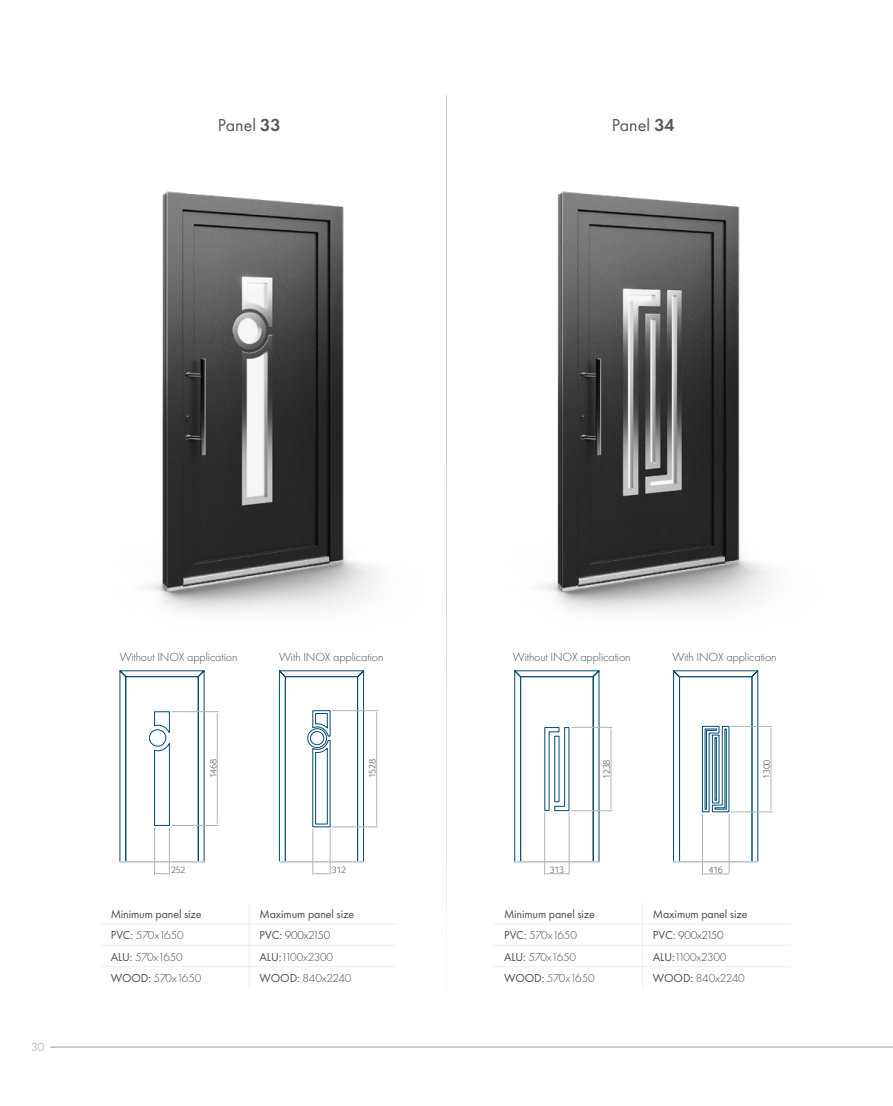
<style>
.page{position:relative;width:893px;height:1106px;background:#fff}
.page>*{position:absolute;margin:0;border:0;box-sizing:border-box;transform-origin:0 0}
.t1{font:18px "Futura PT";color:#575756}
.t2{font:300 12.3px "Futura PT";letter-spacing:-.01em;color:#474f53}
.t3{font:300 12px "Futura PT";letter-spacing:-.01em;color:#474f53}
.t4{font:12px "Futura PT";letter-spacing:-.01em;color:#474f53}
.t5{font:300 12px "Futura PT";letter-spacing:-.02em;color:#3c3c3b}
.t6{font:300 12px "Futura PT";color:#9d9d9c}
.t7{font:300 9.6px "Foco";letter-spacing:-.05em;color:#575756}
.t8{font:300 9.45px "Foco";letter-spacing:-.05em;color:#575756}
.s1{font-weight:600}
.s2{font-weight:400}
.s3{font-weight:400;color:#474f53}
</style>
<div class="page">
<hr style="left:50px;top:1046px;width:843px;height:1px;background:#9d9d9c">
<img style="left:148px;top:191px;width:226px;height:420px">
<img style="left:543px;top:191px;width:227px;height:420px">
<hr style="left:446px;top:95px;width:1px;height:921px;background:#c6c6c6">
<hr style="left:100px;top:923px;width:149px;height:1px;background:#ededed">
<hr style="left:249px;top:923px;width:149px;height:1px;background:#ededed">
<hr style="left:100px;top:945px;width:149px;height:1px;background:#ededed">
<hr style="left:249px;top:945px;width:149px;height:1px;background:#ededed">
<hr style="left:100px;top:966px;width:149px;height:1px;background:#ededed">
<hr style="left:249px;top:966px;width:149px;height:1px;background:#ededed">
<svg style="left:249px;top:903px;width:1px;height:84px"></svg>
<hr style="left:494px;top:923px;width:149px;height:1px;background:#ededed">
<hr style="left:643px;top:923px;width:148px;height:1px;background:#ededed">
<hr style="left:494px;top:945px;width:149px;height:1px;background:#ededed">
<hr style="left:643px;top:945px;width:148px;height:1px;background:#ededed">
<hr style="left:494px;top:966px;width:149px;height:1px;background:#ededed">
<hr style="left:643px;top:966px;width:148px;height:1px;background:#ededed">
<svg style="left:642px;top:903px;width:1px;height:84px"></svg>
<svg style="left:278px;top:670px;width:87px;height:192px"></svg>
<div style="left:279px;top:861px;width:85px;height:1px;border:1px solid #dadada"></div>
<hr style="left:332px;top:710px;width:46px;height:1px;background:#b3b2b2">
<hr style="left:332px;top:826px;width:46px;height:1px;background:#b3b2b2">
<hr style="left:313px;top:829px;width:1px;height:45px;background:#b3b2b2">
<hr style="left:330px;top:829px;width:1px;height:45px;background:#b3b2b2">
<svg style="left:314px;top:873px;width:15px;height:1px"></svg>
<hr style="left:376px;top:712px;width:1px;height:113px;background:#b3b2b2">
<svg style="left:119px;top:670px;width:86px;height:192px"></svg>
<div style="left:120px;top:861px;width:84px;height:1px;border:1px solid #dadada"></div>
<hr style="left:172px;top:711px;width:46px;height:1px;background:#b3b2b2">
<hr style="left:172px;top:825px;width:46px;height:1px;background:#b3b2b2">
<hr style="left:154px;top:828px;width:1px;height:46px;background:#b3b2b2">
<hr style="left:169px;top:828px;width:1px;height:46px;background:#b3b2b2">
<svg style="left:156px;top:873px;width:12px;height:1px"></svg>
<hr style="left:217px;top:713px;width:1px;height:110px;background:#b3b2b2">
<svg style="left:673px;top:670px;width:86px;height:192px"></svg>
<svg style="left:712px;top:735px;width:7px;height:68px"></svg>
<div style="left:715px;top:737px;width:2px;height:63px;border:1px solid #034b70"></div>
<div style="left:673px;top:861px;width:85px;height:1px;border:1px solid #dadada"></div>
<hr style="left:731px;top:726px;width:41px;height:1px;background:#b3b2b2">
<hr style="left:731px;top:811px;width:41px;height:1px;background:#b3b2b2">
<svg style="left:704px;top:873px;width:24px;height:1px"></svg>
<hr style="left:702px;top:814px;width:1px;height:60px;background:#b3b2b2">
<hr style="left:729px;top:814px;width:1px;height:60px;background:#b3b2b2">
<hr style="left:771px;top:728px;width:1px;height:82px;background:#b3b2b2">
<svg style="left:514px;top:670px;width:86px;height:192px"></svg>
<svg style="left:554px;top:736px;width:5px;height:66px"></svg>
<div style="left:514px;top:861px;width:85px;height:1px;border:1px solid #dadada"></div>
<hr style="left:571px;top:727px;width:41px;height:1px;background:#b3b2b2">
<hr style="left:571px;top:810px;width:41px;height:1px;background:#b3b2b2">
<svg style="left:546px;top:873px;width:22px;height:1px"></svg>
<hr style="left:544px;top:812px;width:1px;height:62px;background:#b3b2b2">
<hr style="left:569px;top:812px;width:1px;height:62px;background:#b3b2b2">
<hr style="left:611px;top:729px;width:1px;height:80px;background:#b3b2b2">
<h1 class="t1" style="left:218px;top:114px;width:64px">Panel <span class="s1">33</span></h1>
<h1 class="t1" style="left:612px;top:114px;width:64px">Panel <span class="s1">34</span></h1>
<p class="t6" style="left:31px;top:1040px;width:15px">30</p>
<p class="t2" style="left:120px;top:649px;width:119px">Without INOX application</p>
<p class="t2" style="left:279px;top:649px;width:106px">With INOX application</p>
<p class="t2" style="left:513px;top:649px;width:119px">Without INOX application</p>
<p class="t2" style="left:672px;top:649px;width:106px">With INOX application</p>
<p class="t8" style="left:207px;top:778px;width:21px;rotate:-90deg">1468</p>
<p class="t8" style="left:366px;top:778px;width:21px;rotate:-90deg">1528</p>
<p class="t7" style="left:600px;top:778px;width:21px;rotate:-90deg">1238</p>
<p class="t7" style="left:760px;top:778px;width:21px;rotate:-90deg">1300</p>
<p class="t8" style="left:171px;top:863px;width:16px">252</p>
<p class="t8" style="left:332px;top:863px;width:16px">312</p>
<p class="t7" style="left:550px;top:863px;width:16px">313</p>
<p class="t7" style="left:708px;top:863px;width:16px">416</p>
<p class="t4" style="left:111px;top:906px;width:92px">Minimum panel size</p>
<p class="t4" style="left:259px;top:906px;width:96px">Maximum panel size</p>
<p class="t3" style="left:111px;top:928px;width:74px"><span class="s2">PVC:</span> 570x1650</p>
<p class="t5" style="left:259px;top:928px;width:72px"><span class="s3">PVC:</span> 900x2150</p>
<p class="t3" style="left:111px;top:949px;width:74px"><span class="s2">ALU:</span> 570x1650</p>
<p class="t3" style="left:259px;top:949px;width:75px"><span class="s2">ALU:</span>1100x2300</p>
<p class="t3" style="left:111px;top:971px;width:92px"><span class="s2">WOOD:</span> 570x1650</p>
<p class="t3" style="left:259px;top:971px;width:93px"><span class="s2">WOOD:</span> 840x2240</p>
<p class="t4" style="left:504px;top:906px;width:92px">Minimum panel size</p>
<p class="t4" style="left:653px;top:906px;width:96px">Maximum panel size</p>
<p class="t3" style="left:504px;top:928px;width:74px"><span class="s2">PVC:</span> 570x1650</p>
<p class="t5" style="left:653px;top:928px;width:72px"><span class="s3">PVC:</span> 900x2150</p>
<p class="t3" style="left:504px;top:949px;width:74px"><span class="s2">ALU:</span> 570x1650</p>
<p class="t3" style="left:653px;top:949px;width:75px"><span class="s2">ALU:</span>1100x2300</p>
<p class="t3" style="left:504px;top:971px;width:92px"><span class="s2">WOOD:</span> 570x1650</p>
<p class="t3" style="left:653px;top:971px;width:93px"><span class="s2">WOOD:</span> 840x2240</p>
</div>
